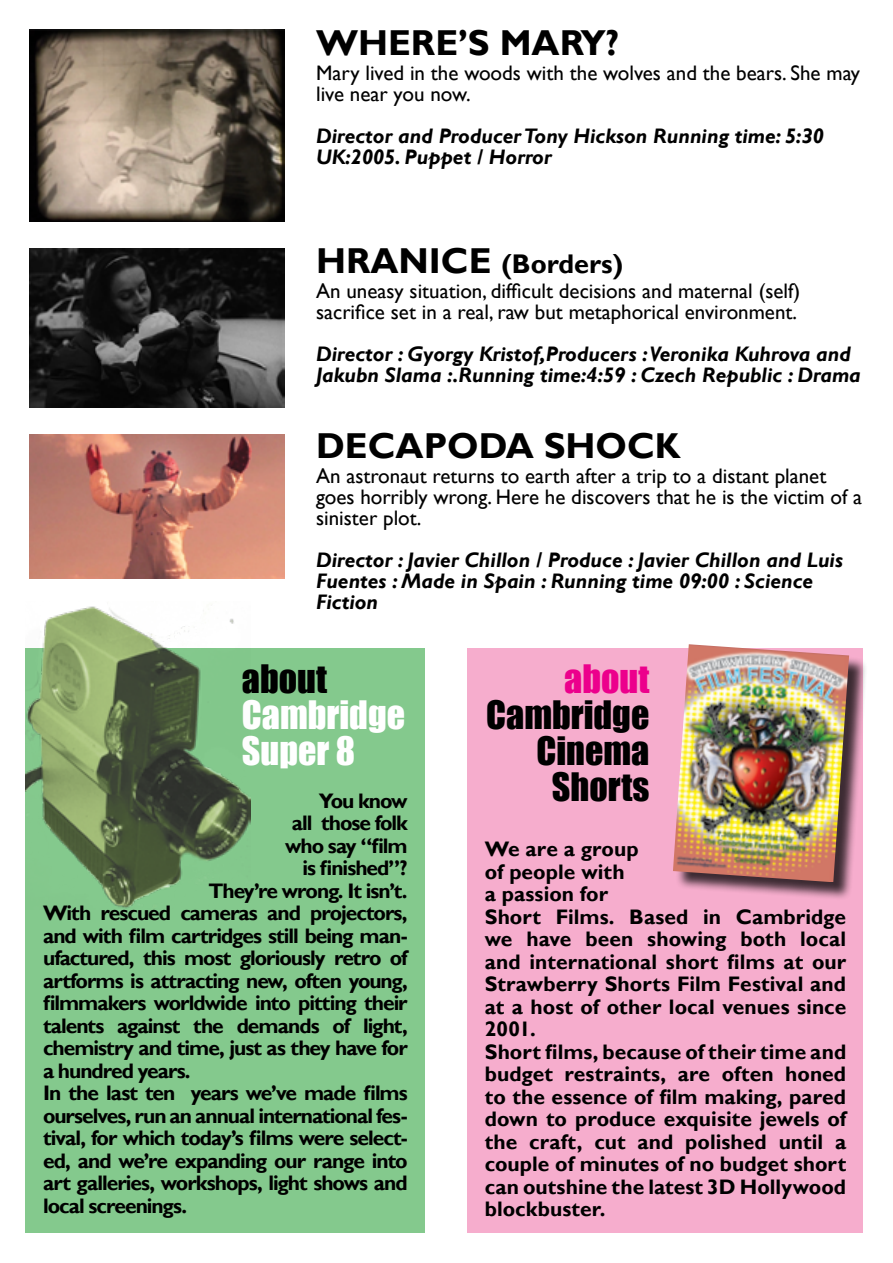
<style>
.page{position:relative;width:893px;height:1263px;background:#fff}
.page>*{position:absolute;margin:0;border:0;box-sizing:border-box;transform-origin:0 0}
.Default{font:36px "Impact";color:#000}
.Default-2{font:700 36px "Gill Sans";color:#000}
.t1{font:36px "Impact";color:#fff}
.Default-3{font:36px "Impact";color:#ec008c}
.Default-4{font:700 27px "Gill Sans";color:#000}
.Default-5{font:700 21px/22.5px "Gill Sans";letter-spacing:-.035em;color:#000;text-align:justify}
.Default-6{font:21px/21px "Gill Sans";color:#000}
.Default-7{font:italic 700 21px/21px "Gill Sans";color:#000}
.Default-8{font:700 21px "Gill Sans";color:#000}
.Default-9{font:700 21px "Gill Sans";letter-spacing:.005em;color:#000}
.s1{font-size:36px}
</style>
<div class="page">
<img style="left:30px;top:434px;width:255px;height:144px">
<img style="left:30px;top:30px;width:255px;height:191px">
<div style="left:468px;top:648px;width:395px;height:585px;background:#f6adcd"></div>
<div style="left:675px;top:647px;width:192px;height:253px;background:#000;opacity:.75"></div>
<img style="left:673px;top:644px;width:176px;height:238px">
<div style="left:26px;top:648px;width:399px;height:585px;background:#84c98d"></div>
<img style="left:26px;top:606px;width:225px;height:303px">
<img style="left:30px;top:249px;width:255px;height:158px">
<p class="Default-2" style="left:316px;top:21px;width:305px">WHERE’S MARY?</p>
<p class="Default-6" style="left:316px;top:63px;width:545px">Mary lived in the woods with the wolves and the bears. She may live near you now.</p>
<p class="Default-7" style="left:316px;top:126px;width:509px">Director and Producer Tony Hickson Running time: 5:30<br>UK:2005. Puppet / Horror</p>
<p class="Default-4" style="left:316px;top:248px;width:309px"><span class="s1">HRANICE</span> (Borders)</p>
<p class="Default-6" style="left:316px;top:281px;width:486px">An uneasy situation, difficult decisions and maternal (self) sacrifice set in a real, raw but metaphorical environment.</p>
<p class="Default-7" style="left:316px;top:344px;width:546px">Director : Gyorgy Kristof,Producers : Veronika Kuhrova and<br>Jakubn Slama :.Running time:4:59 : Czech Republic : Drama</p>
<p class="Default-2" style="left:316px;top:424px;width:366px">DECAPODA SHOCK</p>
<p class="Default-6" style="left:316px;top:466px;width:548px">An astronaut returns to earth after a trip to a distant planet goes horribly wrong. Here he discovers that he is the victim of a sinister plot.</p>
<p class="Default-7" style="left:316px;top:550px;width:528px">Director : Javier Chillon / Produce : Javier Chillon and Luis<br>Fuentes : Made in Spain : Running time 09:00 : Science<br>Fiction</p>
<p class="Default" style="left:242px;top:651px;width:87px">about</p>
<p class="t1" style="left:242px;top:687px;width:165px">Cambridge</p>
<p class="t1" style="left:242px;top:723px;width:114px">Super 8</p>
<p class="Default-5" style="left:319px;top:790px;width:90px">You know</p>
<p class="Default-5" style="left:292px;top:812px;width:117px">all those folk</p>
<p class="Default-5" style="left:285px;top:835px;width:124px">who say “film</p>
<p class="Default-5" style="left:302px;top:857px;width:107px">is finished”?</p>
<p class="Default-5" style="left:209px;top:880px;width:201px">They’re wrong. It isn’t.</p>
<p class="Default-5" style="left:43px;top:902px;width:366px">With rescued cameras and projectors, and with film cartridges still being man&shy;ufactured, this most gloriously retro of artforms is attracting new, often young, filmmakers worldwide into pitting their talents against the demands of light, chemistry and time, just as they have for a hundred years.</p>
<p class="Default-5" style="left:43px;top:1082px;width:366px">In the last ten years we’ve made films ourselves, run an annual international fes&shy;tival, for which today’s films were select&shy;ed, and we’re expanding our range into art galleries, workshops, light shows and local screenings.</p>
<p class="Default-3" style="left:564px;top:651px;width:87px">about</p>
<p class="Default" style="left:486px;top:687px;width:165px">Cambridge</p>
<p class="Default" style="left:536px;top:723px;width:114px">Cinema</p>
<p class="Default" style="left:552px;top:759px;width:99px">Shorts</p>
<p class="Default-8" style="left:485px;top:836px;width:155px">We are a group</p>
<p class="Default-9" style="left:485px;top:859px;width:141px">of people with</p>
<p class="Default-8" style="left:485px;top:881px;width:125px">a passion for</p>
<p class="Default-5" style="left:485px;top:906px;width:363px">Short Films. Based in Cambridge we have been showing both local and international short films at our Strawberry Shorts Film Festival and at a host of other local venues since 2001.</p>
<p class="Default-5" style="left:485px;top:1041px;width:363px">Short films, because of their time and budget restraints, are often honed to the essence of film making, pared down to produce exquisite jewels of the craft, cut and polished until a couple of minutes of no budget short can outshine the latest 3D Hollywood blockbuster.</p>
</div>
